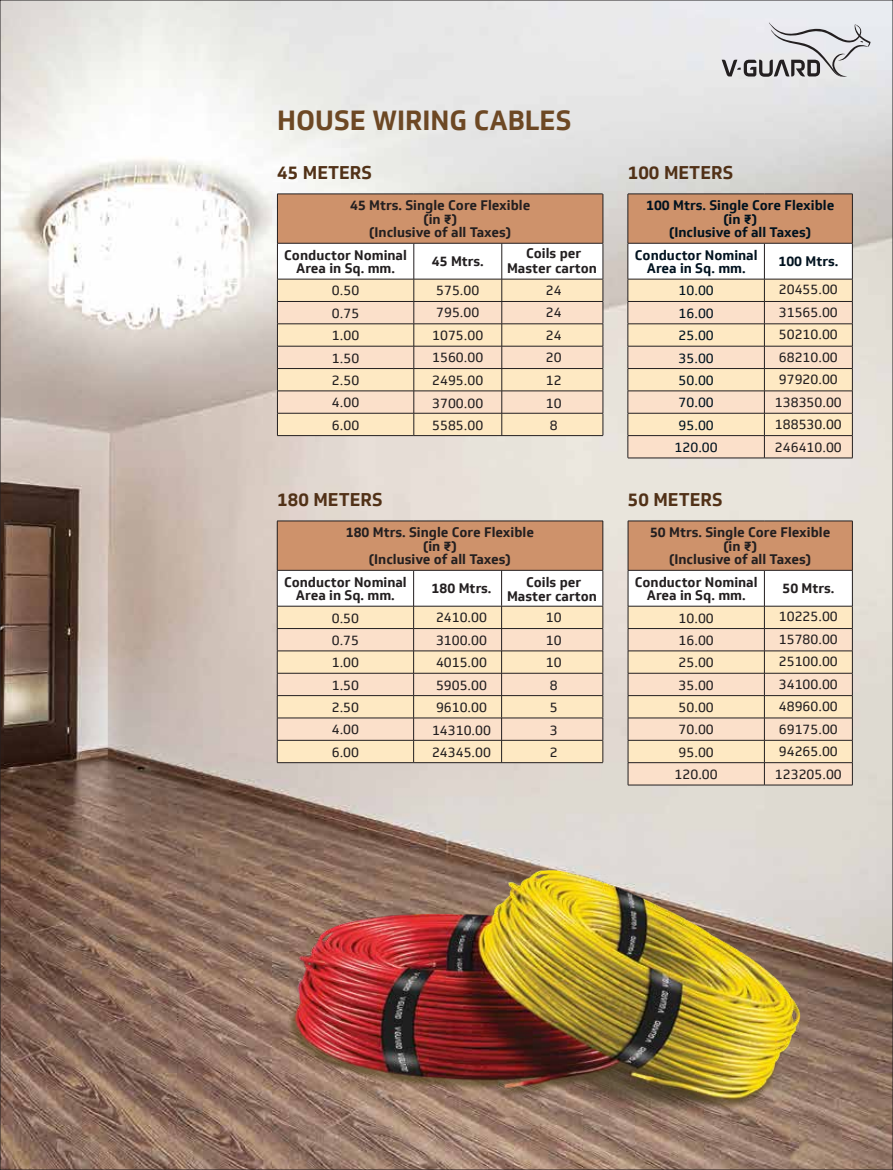
<style>
.page{position:relative;width:893px;height:1170px;background:#fff}
.page>*{position:absolute;margin:0;border:0;box-sizing:border-box;transform-origin:0 0}
.t1{font:700 27px "Soleto";color:#6d4824}
.t2{font:700 18px "Soleto";color:#513117}
.t3{font:13.5px/22.5px "Soleto";color:#231f20}
.t4{font:700 13.5px/13.5px "Soleto";color:#231f20;text-align:center}
.t5{font:700 13.5px/13.5px "Soleto";color:#00121f;text-align:center}
.t6{font:13.5px/22.4px "Soleto";color:#00121f}
</style>
<div class="page">
<img style="left:2px;top:2px;width:889px;height:1165px">
<img style="left:221px;top:831px;width:606px;height:298px">
<svg style="left:722px;top:23px;width:148px;height:54px"></svg>
<div style="left:628px;top:194px;width:224px;height:49px;background:#ce926b"></div>
<hr style="left:628px;top:194px;width:136px;height:1px;background:#231f20">
<hr style="left:764px;top:194px;width:89px;height:1px;background:#231f20">
<hr style="left:852px;top:194px;width:1px;height:49px;background:#231f20">
<svg style="left:628px;top:243px;width:225px;height:215px"></svg>
<hr style="left:628px;top:194px;width:1px;height:49px;background:#231f20">
<hr style="left:628px;top:243px;width:1px;height:36px;background:#231f20">
<hr style="left:764px;top:279px;width:89px;height:1px;background:#231f20">
<div style="left:628px;top:521px;width:224px;height:49px;background:#ce926b"></div>
<svg style="left:628px;top:526px;width:225px;height:259px"></svg>
<hr style="left:628px;top:762px;width:136px;height:1px;background:#231f20">
<hr style="left:628px;top:521px;width:1px;height:49px;background:#231f20">
<hr style="left:628px;top:520px;width:136px;height:1px;background:#231f20">
<hr style="left:764px;top:520px;width:89px;height:1px;background:#231f20">
<hr style="left:852px;top:521px;width:1px;height:49px;background:#231f20">
<hr style="left:628px;top:570px;width:136px;height:1px;background:#231f20">
<hr style="left:628px;top:570px;width:1px;height:36px;background:#231f20">
<hr style="left:628px;top:606px;width:136px;height:1px;background:#231f20">
<hr style="left:764px;top:570px;width:89px;height:1px;background:#231f20">
<hr style="left:764px;top:570px;width:1px;height:36px;background:#231f20">
<hr style="left:852px;top:570px;width:1px;height:36px;background:#231f20">
<hr style="left:764px;top:606px;width:89px;height:1px;background:#231f20">
<div style="left:277px;top:521px;width:326px;height:49px;background:#ce926b"></div>
<hr style="left:277px;top:521px;width:1px;height:49px;background:#231f20">
<hr style="left:277px;top:520px;width:137px;height:1px;background:#231f20">
<hr style="left:414px;top:520px;width:189px;height:1px;background:#231f20">
<hr style="left:277px;top:762px;width:137px;height:1px;background:#231f20">
<hr style="left:414px;top:762px;width:189px;height:1px;background:#231f20">
<div style="left:277px;top:194px;width:326px;height:49px;background:#ce926b"></div>
<hr style="left:277px;top:194px;width:1px;height:49px;background:#231f20">
<hr style="left:277px;top:194px;width:137px;height:1px;background:#231f20">
<hr style="left:414px;top:194px;width:189px;height:1px;background:#231f20">
<hr style="left:277px;top:435px;width:137px;height:1px;background:#231f20">
<hr style="left:414px;top:435px;width:189px;height:1px;background:#231f20">
<hr style="left:603px;top:194px;width:1px;height:49px;background:#231f20">
<svg style="left:277px;top:243px;width:327px;height:192px"></svg>
<hr style="left:603px;top:521px;width:1px;height:49px;background:#231f20">
<svg style="left:277px;top:570px;width:327px;height:192px"></svg>
<h1 class="t1" style="left:277px;top:103px;width:296px">HOUSE WIRING CABLES</h1>
<h2 class="t2" style="left:277px;top:161px;width:96px">45 METERS</h2>
<p class="t4" style="left:350px;top:199px;width:182px">45 Mtrs. Single Core Flexible (in ₹)<br>(Inclusive of all Taxes)</p>
<p class="t4" style="left:284px;top:248px;width:124px">Conductor Nominal<br>Area in Sq. mm.</p>
<p class="t4" style="left:432px;top:255px;width:53px">45 Mtrs.</p>
<p class="t3" style="left:332px;top:279px;width:29px;text-align:justify">0.50<br>0.75<br>1.00<br>1.50<br>2.50<br>4.00<br>6.00</p>
<p class="t3" style="left:432px;top:279px;width:53px">575.00<br>795.00<br>1075.00<br>1560.00<br>2495.00<br>3700.00<br>5585.00</p>
<p class="t3" style="left:546px;top:279px;width:17px;text-align:justify">24<br>24<br>24<br>20<br>12<br>10<br>8</p>
<p class="t4" style="left:507px;top:246px;width:92px;line-height:14.2px">Coils per<br>Master carton</p>
<h2 class="t2" style="left:277px;top:488px;width:107px">180 METERS</h2>
<p class="t4" style="left:346px;top:526px;width:190px">180 Mtrs. Single Core Flexible (in ₹)<br>(Inclusive of all Taxes)</p>
<p class="t4" style="left:284px;top:575px;width:124px">Conductor Nominal<br>Area in Sq. mm.</p>
<p class="t4" style="left:432px;top:582px;width:61px">180 Mtrs.</p>
<p class="t3" style="left:332px;top:606px;width:29px;text-align:justify">0.50<br>0.75<br>1.00<br>1.50<br>2.50<br>4.00<br>6.00</p>
<p class="t3" style="left:432px;top:606px;width:60px">2410.00<br>3100.00<br>4015.00<br>5905.00<br>9610.00<br>14310.00<br>24345.00</p>
<p class="t3" style="left:546px;top:606px;width:17px">10<br>10<br>10<br>8<br>5<br>3<br>2</p>
<p class="t4" style="left:507px;top:575px;width:92px;line-height:14.2px">Coils per<br>Master carton</p>
<h2 class="t2" style="left:628px;top:161px;width:107px">100 METERS</h2>
<p class="t5" style="left:646px;top:199px;width:190px">100 Mtrs. Single Core Flexible (in ₹)<br>(Inclusive of all Taxes)</p>
<p class="t5" style="left:635px;top:248px;width:124px">Conductor Nominal<br>Area in Sq. mm.</p>
<p class="t6" style="left:675px;top:279px;width:45px">10.00<br>16.00<br>25.00<br>35.00<br>50.00<br>70.00<br>95.00<br>120.00</p>
<p class="t5" style="left:778px;top:255px;width:61px">100 Mtrs.</p>
<p class="t3" style="left:775px;top:278px;width:68px">20455.00<br>31565.00<br>50210.00<br>68210.00<br>97920.00<br>138350.00<br>188530.00<br>246410.00</p>
<h2 class="t2" style="left:628px;top:488px;width:96px">50 METERS</h2>
<p class="t4" style="left:650px;top:526px;width:182px">50 Mtrs. Single Core Flexible (in ₹)<br>(Inclusive of all Taxes)</p>
<p class="t4" style="left:635px;top:575px;width:124px">Conductor Nominal<br>Area in Sq. mm.</p>
<p class="t4" style="left:782px;top:582px;width:53px">50 Mtrs.</p>
<p class="t3" style="left:675px;top:606px;width:45px">10.00<br>16.00<br>25.00<br>35.00<br>50.00<br>70.00<br>95.00<br>120.00</p>
<p class="t3" style="left:775px;top:605px;width:68px">10225.00<br>15780.00<br>25100.00<br>34100.00<br>48960.00<br>69175.00<br>94265.00<br>123205.00</p>
</div>
